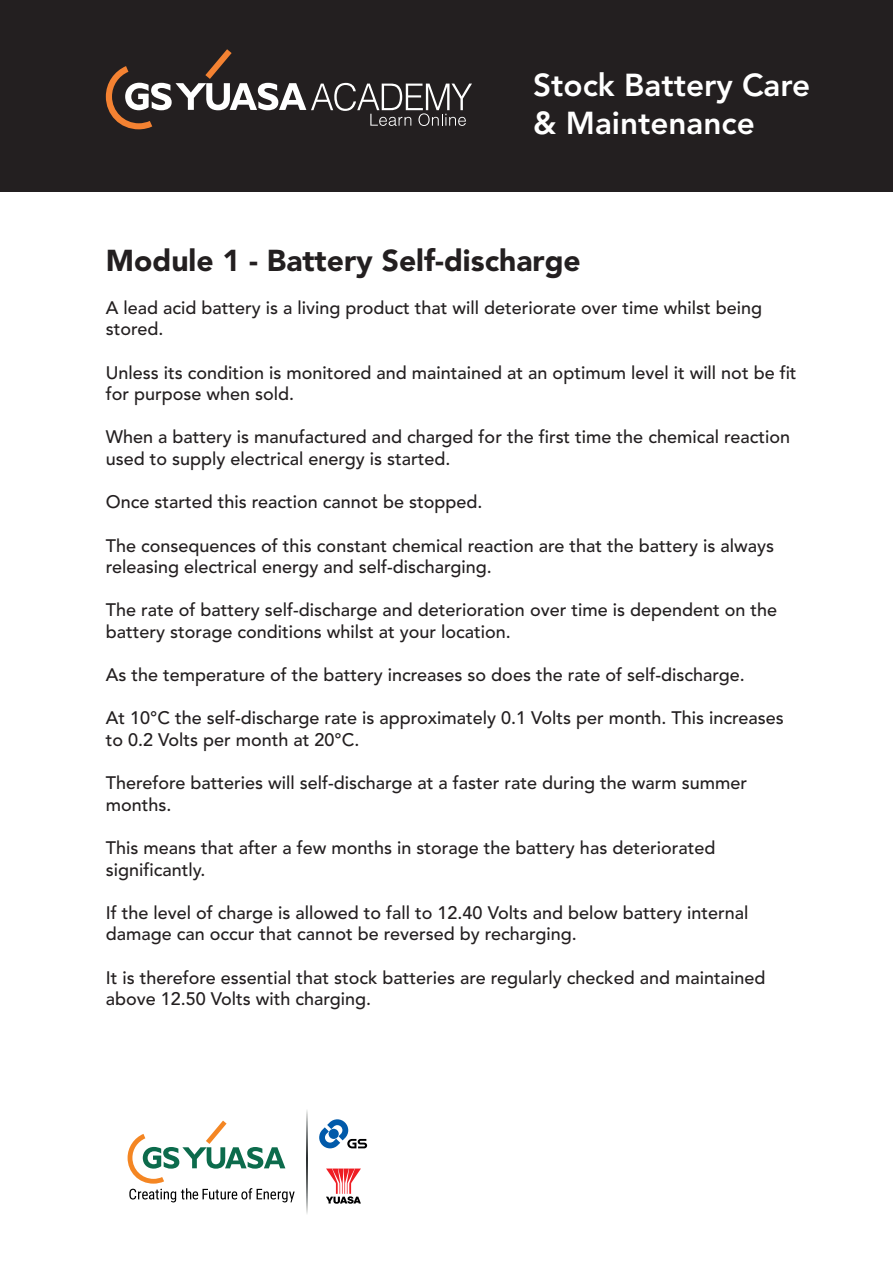
<style>
.page{position:relative;width:893px;height:1263px;background:#fff}
.page>*{position:absolute;margin:0;border:0;box-sizing:border-box;transform-origin:0 0}
.t1{font:800 31.5px/37.8px "Avenir";color:#fff}
.t2{font:900 30px "Avenir";color:#231f20}
.t3{font:500 18px/21.6px "Avenir";color:#231f20}
</style>
<div class="page">
<div style="left:0;top:0;width:893px;height:191px;background:#231f20"></div>
<svg style="left:326px;top:1168px;width:35px;height:36px"></svg>
<svg style="left:319px;top:1119px;width:48px;height:29px"></svg>
<svg style="left:307px;top:1110px;width:1px;height:104px"></svg>
<svg style="left:128px;top:1120px;width:167px;height:82px"></svg>
<svg style="left:106px;top:49px;width:366px;height:80px"></svg>
<h1 class="t1" style="left:533px;top:67px;width:279px">Stock Battery Care &amp; Maintenance</h1>
<h2 class="t2" style="left:106px;top:238px;width:476px">Module 1 - Battery Self-discharge</h2>
<p class="t3" style="left:106px;top:297px;width:658px">A lead acid battery is a living product that will deteriorate over time whilst being stored.</p>
<p class="t3" style="left:106px;top:362px;width:692px">Unless its condition is monitored and maintained at an optimum level it will not be fit for purpose when sold.</p>
<p class="t3" style="left:106px;top:427px;width:686px">When a battery is manufactured and charged for the first time the chemical reaction used to supply electrical energy is started.</p>
<p class="t3" style="left:106px;top:492px;width:378px">Once started this reaction cannot be stopped.</p>
<p class="t3" style="left:106px;top:535px;width:670px">The consequences of this constant chemical reaction are that the battery is always releasing electrical energy and self-discharging.</p>
<p class="t3" style="left:106px;top:600px;width:673px">The rate of battery self-discharge and deterioration over time is dependent on the battery storage conditions whilst at your location.</p>
<p class="t3" style="left:106px;top:665px;width:640px">As the temperature of the battery increases so does the rate of self-discharge.</p>
<p class="t3" style="left:106px;top:708px;width:680px">At 10°C the self-discharge rate is approximately 0.1 Volts per month. This increases to 0.2 Volts per month at 20°C.</p>
<p class="t3" style="left:106px;top:773px;width:643px">Therefore batteries will self-discharge at a faster rate during the warm summer months.</p>
<p class="t3" style="left:106px;top:837px;width:611px">This means that after a few months in storage the battery has deteriorated significantly.</p>
<p class="t3" style="left:106px;top:902px;width:644px">If the level of charge is allowed to fall to 12.40 Volts and below battery internal damage can occur that cannot be reversed by recharging.</p>
<p class="t3" style="left:106px;top:967px;width:661px">It is therefore essential that stock batteries are regularly checked and maintained above 12.50 Volts with charging.</p>
</div>
